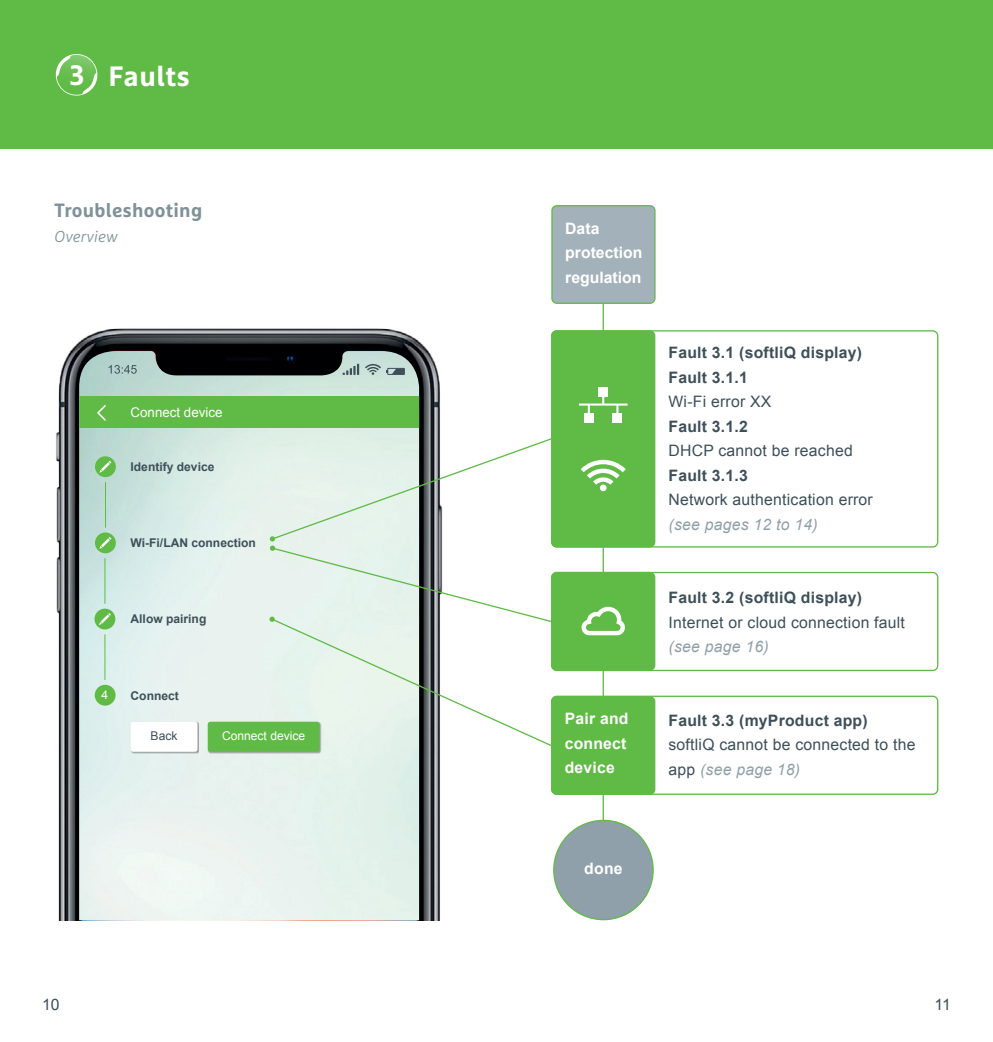
<style>
.page{position:relative;width:993px;height:1042px;background:#fff}
.page>*{position:absolute;margin:0;border:0;box-sizing:border-box;transform-origin:0 0}
.t1{font:700 28px "Marselis Pro";letter-spacing:.02em;color:#fff}
.t2{font:700 19.25px "Marselis Pro";letter-spacing:.015em;color:#7f919a}
.t3{font:15.75px/24.5px "Arial";letter-spacing:.015em;color:#3d4f59}
.t4{font:700 15.75px/24.5px "Arial";letter-spacing:.015em;color:#3d4f59}
.t5{font:700 15.75px/24.5px "Arial";color:#fff}
.t6{font:italic 15.75px "Arial";letter-spacing:.015em;color:#90a0aa}
.t7{font:italic 300 15.75px "Marselis Pro";letter-spacing:.015em;color:#7f919a}
.t8{font:13.3px "Arial";color:#fff}
.t9{font:700 12.08px "Arial";color:#3d4f59}
.t10{font:12.08px "Arial";color:#fff}
.t11{font:12.08px "Arial";color:#3d4f59}
.s1{font-style:italic;color:#90a0aa}
</style>
<div class="page">
<hr style="left:602px;top:292px;width:1px;height:558px;background:#60bb46">
<div style="left:551px;top:696px;width:103px;height:98px;background:#60bb46;border-radius:5px"></div>
<div style="left:551px;top:696px;width:104px;height:99px;border:1px solid #60bb46;border-radius:5px"></div>
<div style="left:0;top:0;width:992px;height:149px;background:#60bb46"></div>
<svg style="left:55px;top:54px;width:43px;height:42px"></svg>
<img style="left:56px;top:328px;width:384px;height:592px">
<img style="left:79px;top:351px;width:340px;height:569px">
<div style="left:79px;top:396px;width:340px;height:31px;background:#60bb46"></div>
<svg style="left:97px;top:405px;width:9px;height:16px"></svg>
<hr style="left:105px;top:482px;width:1px;height:45px;background:#60bb46">
<div style="left:208px;top:722px;width:114px;height:32px;background:#231f20;opacity:.4"></div>
<div style="left:208px;top:722px;width:111px;height:30px;background:#60bb46;border-radius:3px"></div>
<div style="left:95px;top:456px;width:21px;height:21px;background:#60bb46;border-radius:50%"></div>
<svg style="left:99px;top:461px;width:12px;height:12px"></svg>
<div style="left:95px;top:685px;width:20px;height:20px;background:#60bb46;border-radius:50%"></div>
<div style="left:95px;top:532px;width:21px;height:21px;background:#60bb46;border-radius:50%"></div>
<svg style="left:99px;top:537px;width:12px;height:12px"></svg>
<hr style="left:105px;top:558px;width:1px;height:46px;background:#60bb46">
<div style="left:94px;top:608px;width:21px;height:21px;background:#60bb46;border-radius:50%"></div>
<svg style="left:99px;top:613px;width:12px;height:12px"></svg>
<hr style="left:105px;top:634px;width:1px;height:46px;background:#60bb46">
<div style="left:130px;top:722px;width:69px;height:32px;background:#231f20;opacity:.4"></div>
<div style="left:130px;top:722px;width:67px;height:30px;background:#fff;border-radius:3px"></div>
<svg style="left:109px;top:365px;width:28px;height:9px"></svg>
<svg style="left:342px;top:364px;width:17px;height:11px"></svg>
<svg style="left:365px;top:364px;width:39px;height:11px"></svg>
<div style="left:551px;top:331px;width:103px;height:216px;background:#60bb46;border-radius:5px"></div>
<hr style="left:578px;top:403px;width:49px;height:3px;background:#fff">
<div style="left:598px;top:386px;width:10px;height:10px;background:#fff"></div>
<div style="left:583px;top:413px;width:10px;height:10px;background:#fff"></div>
<div style="left:612px;top:413px;width:10px;height:10px;background:#fff"></div>
<svg style="left:587px;top:405px;width:2px;height:8px"></svg>
<svg style="left:616px;top:405px;width:2px;height:8px"></svg>
<svg style="left:602px;top:396px;width:2px;height:8px"></svg>
<svg style="left:580px;top:460px;width:45px;height:31px"></svg>
<div style="left:551px;top:572px;width:103px;height:98px;background:#60bb46;border-radius:5px"></div>
<svg style="left:581px;top:606px;width:44px;height:30px"></svg>
<div style="left:551px;top:330px;width:387px;height:217px;border:1px solid #60bb46;border-radius:5px"></div>
<div style="left:551px;top:572px;width:387px;height:99px;border:1px solid #60bb46;border-radius:5px"></div>
<div style="left:551px;top:695px;width:387px;height:100px;border:1px solid #60bb46;border-radius:5px"></div>
<svg style="left:269px;top:437px;width:283px;height:310px"></svg>
<div style="left:553px;top:820px;width:100px;height:99px;background:#90a0aa;border-radius:50%"></div>
<div style="left:551px;top:206px;width:103px;height:97px;background:#a3b2ba;border-radius:5px"></div>
<div style="left:551px;top:205px;width:104px;height:99px;border:1px solid #60bb46;border-radius:5px"></div>
<h1 class="t1" style="left:69px;top:59px;width:122px">3 Faults</h1>
<p class="t2" style="left:55px;top:199px;width:149px">Troubleshooting</p>
<p class="t7" style="left:55px;top:227px;width:64px">Overview</p>
<p class="t8" style="left:130px;top:403px;width:93px">Connect device</p>
<p class="t9" style="left:130px;top:459px;width:85px">Identify device</p>
<p class="t9" style="left:130px;top:535px;width:127px">Wi-Fi/LAN connection</p>
<p class="t9" style="left:130px;top:611px;width:77px">Allow pairing</p>
<p class="t10" style="left:101px;top:687px;width:8px">4</p>
<p class="t9" style="left:130px;top:687px;width:50px">Connect</p>
<p class="t11" style="left:150px;top:728px;width:28px">Back</p>
<p class="t10" style="left:222px;top:728px;width:85px">Connect device</p>
<p class="t5" style="left:565px;top:217px;width:79px">Data protection regulation</p>
<p class="t5" style="left:564px;top:707px;width:65px">Pair and connect device</p>
<p class="t4" style="left:668px;top:341px;width:195px">Fault 3.1 (softliQ display)<br>Fault 3.1.1</p>
<p class="t3" style="left:668px;top:389px;width:104px">Wi-Fi error XX</p>
<p class="t4" style="left:668px;top:414px;width:81px">Fault 3.1.2</p>
<p class="t3" style="left:668px;top:438px;width:186px">DHCP cannot be reached</p>
<p class="t4" style="left:668px;top:463px;width:81px">Fault 3.1.3</p>
<p class="t3" style="left:668px;top:487px;width:206px">Network authentication error</p>
<p class="t6" style="left:668px;top:514px;width:150px">(see pages 12 to 14)</p>
<p class="t4" style="left:668px;top:586px;width:195px">Fault 3.2 (softliQ display)</p>
<p class="t3" style="left:668px;top:610px;width:238px">Internet or cloud connection fault</p>
<p class="t6" style="left:668px;top:636px;width:102px">(see page 16)</p>
<p class="t4" style="left:668px;top:708px;width:201px">Fault 3.3 (myProduct app)</p>
<p class="t3" style="left:668px;top:732px;width:248px">softliQ cannot be connected to the app <span class="s1">(see page 18)</span></p>
<p class="t5" style="left:584px;top:857px;width:40px">done</p>
<p class="t3" style="left:42px;top:992px;width:19px">10</p>
<p class="t3" style="left:934px;top:992px;width:18px">11</p>
</div>
